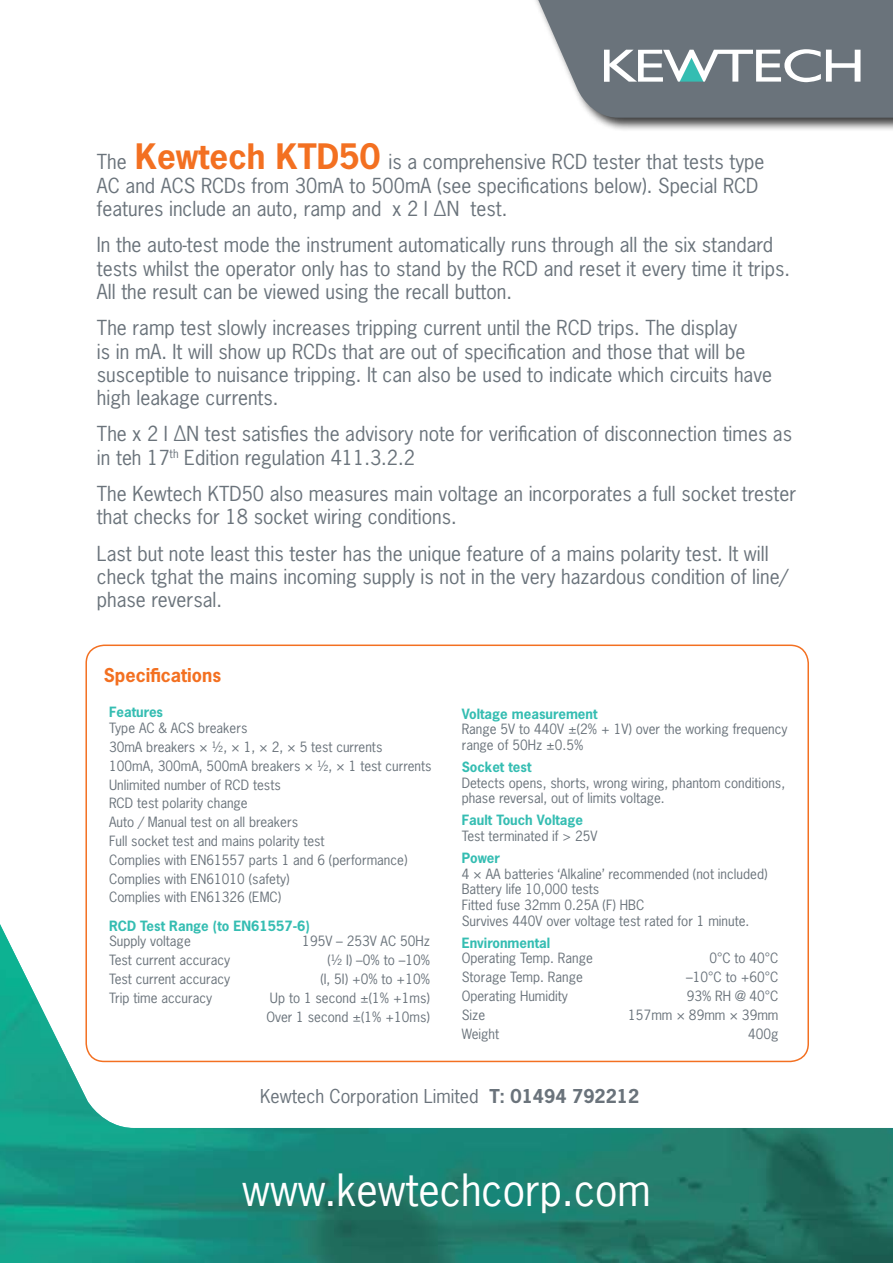
<style>
.page{position:relative;width:893px;height:1263px;background:#fff}
.page>*{position:absolute;margin:0;border:0;box-sizing:border-box;transform-origin:0 0}
.t1{font:41.85px "News Gothic Std";color:#fff}
.t2{font:19.5px/23.4px "News Gothic Std";color:#6a737b}
.t3{font:18px "News Gothic Std";color:#6a737b}
.t4{font:700 18px "News Gothic Std";color:#f37021}
.t5{font:13.35px/18.8px "News Gothic Std";color:#6a737b}
.t6{font:700 13.35px "News Gothic Std";color:#35bdb2}
.s1{font-weight:700;font-size:33px;color:#f37021}
.s2{font-weight:700}
</style>
<div class="page">
<div style="left:527px;top:0;width:366px;height:132px;background:#000;opacity:.75"></div>
<svg style="left:527px;top:0;width:366px;height:118px"></svg>
<img style="left:0;top:924px;width:893px;height:339px">
<div style="left:86px;top:645px;width:722px;height:416px;background:#fff;border-radius:18px"></div>
<div style="left:85px;top:644px;width:724px;height:418px;border:2px solid #f37021;border-radius:18px"></div>
<p class="t2" style="left:97px;top:150px;width:669px">The <span class="s1">Kewtech KTD50</span> is a comprehensive RCD tester that tests type<br>AC and ACS RCDs from 30mA to 500mA (see specifications below). Special RCD features include an auto, ramp and x 2 I ∆N test.</p>
<p class="t2" style="left:97px;top:233px;width:694px">In the auto-test mode the instrument automatically runs through all the six standard tests whilst the operator only has to stand by the RCD and reset it every time it trips.<br>All the result can be viewed using the recall button.</p>
<p class="t2" style="left:97px;top:316px;width:677px">The ramp test slowly increases tripping current until the RCD trips. The display<br>is in mA. It will show up RCDs that are out of specification and those that will be susceptible to nuisance tripping. It can also be used to indicate which circuits have high leakage currents.</p>
<p class="t2" style="left:97px;top:422px;width:697px">The x 2 I ∆N test satisfies the advisory note for verification of disconnection times as in teh 17<sup>th</sup> Edition regulation 411.3.2.2</p>
<p class="t2" style="left:97px;top:482px;width:701px">The Kewtech KTD50 also measures main voltage an incorporates a full socket trester that checks for 18 socket wiring conditions.</p>
<p class="t2" style="left:97px;top:541px;width:693px">Last but note least this tester has the unique feature of a mains polarity test. It will check tghat the mains incoming supply is not in the very hazardous condition of line/ phase reversal.</p>
<p class="t4" style="left:104px;top:663px;width:119px">Specifications</p>
<p class="t6" style="left:109px;top:703px;width:56px">Features</p>
<p class="t5" style="left:109px;top:718px;width:324px">Type AC &amp; ACS breakers<br>30mA breakers × ½, × 1, × 2, × 5 test currents<br>100mA, 300mA, 500mA breakers × ½, × 1 test currents Unlimited number of RCD tests<br>RCD test polarity change<br>Auto / Manual test on all breakers<br>Full socket test and mains polarity test<br>Complies with EN61557 parts 1 and 6 (performance)<br>Complies with EN61010 (safety)<br>Complies with EN61326 (EMC)</p>
<p class="t6" style="left:109px;top:917px;width:202px">RCD Test Range (to EN61557-6)</p>
<p class="t5" style="left:109px;top:932px;width:83px">Supply voltage</p>
<p class="t5" style="left:302px;top:932px;width:129px">195V – 253V AC 50Hz</p>
<p class="t5" style="left:109px;top:951px;width:123px">Test current accuracy</p>
<p class="t5" style="left:327px;top:951px;width:104px">(½ I) –0% to –10%</p>
<p class="t5" style="left:109px;top:969px;width:123px">Test current accuracy</p>
<p class="t5" style="left:320px;top:969px;width:111px">(I, 5I) +0% to +10%</p>
<p class="t5" style="left:109px;top:988px;width:105px">Trip time accuracy</p>
<p class="t5" style="left:266px;top:988px;width:165px">Up to 1 second ±(1% +1ms)<br>Over 1 second ±(1% +10ms)</p>
<p class="t6" style="left:462px;top:705px;width:137px">Voltage measurement</p>
<p class="t5" style="left:462px;top:721px;width:327px;line-height:15.8px">Range 5V to 440V ±(2% + 1V) over the working frequency range of 50Hz ±0.5%</p>
<p class="t6" style="left:462px;top:758px;width:71px">Socket test</p>
<p class="t5" style="left:462px;top:775px;width:325px;line-height:15.8px">Detects opens, shorts, wrong wiring, phantom conditions, phase reversal, out of limits voltage.</p>
<p class="t6" style="left:462px;top:811px;width:123px">Fault Touch Voltage</p>
<p class="t5" style="left:462px;top:826px;width:137px">Test terminated if &gt; 25V</p>
<p class="t6" style="left:462px;top:849px;width:40px">Power</p>
<p class="t5" style="left:462px;top:865px;width:307px;line-height:15.8px">4 × AA batteries ‘Alkaline’ recommended (not included)<br>Battery life 10,000 tests<br>Fitted fuse 32mm 0.25A (F) HBC<br>Survives 440V over voltage test rated for 1 minute.</p>
<p class="t6" style="left:462px;top:934px;width:90px">Environmental</p>
<p class="t5" style="left:462px;top:949px;width:133px">Operating Temp. Range</p>
<p class="t5" style="left:709px;top:949px;width:71px">0°C to 40°C</p>
<p class="t5" style="left:462px;top:967px;width:123px">Storage Temp. Range</p>
<p class="t5" style="left:686px;top:967px;width:94px">–10°C to +60°C</p>
<p class="t5" style="left:462px;top:986px;width:108px">Operating Humidity</p>
<p class="t5" style="left:687px;top:986px;width:93px">93% RH @ 40°C</p>
<p class="t5" style="left:462px;top:1005px;width:25px">Size</p>
<p class="t5" style="left:628px;top:1005px;width:152px">157mm × 89mm × 39mm</p>
<p class="t5" style="left:462px;top:1024px;width:39px">Weight</p>
<p class="t5" style="left:748px;top:1024px;width:32px">400g</p>
<p class="t3" style="left:260px;top:1084px;width:381px">Kewtech Corporation Limited <span class="s2">T: 01494 792212</span></p>
<h1 class="t1" style="left:242px;top:1163px;width:410px">www.kewtechcorp.com</h1>
</div>
